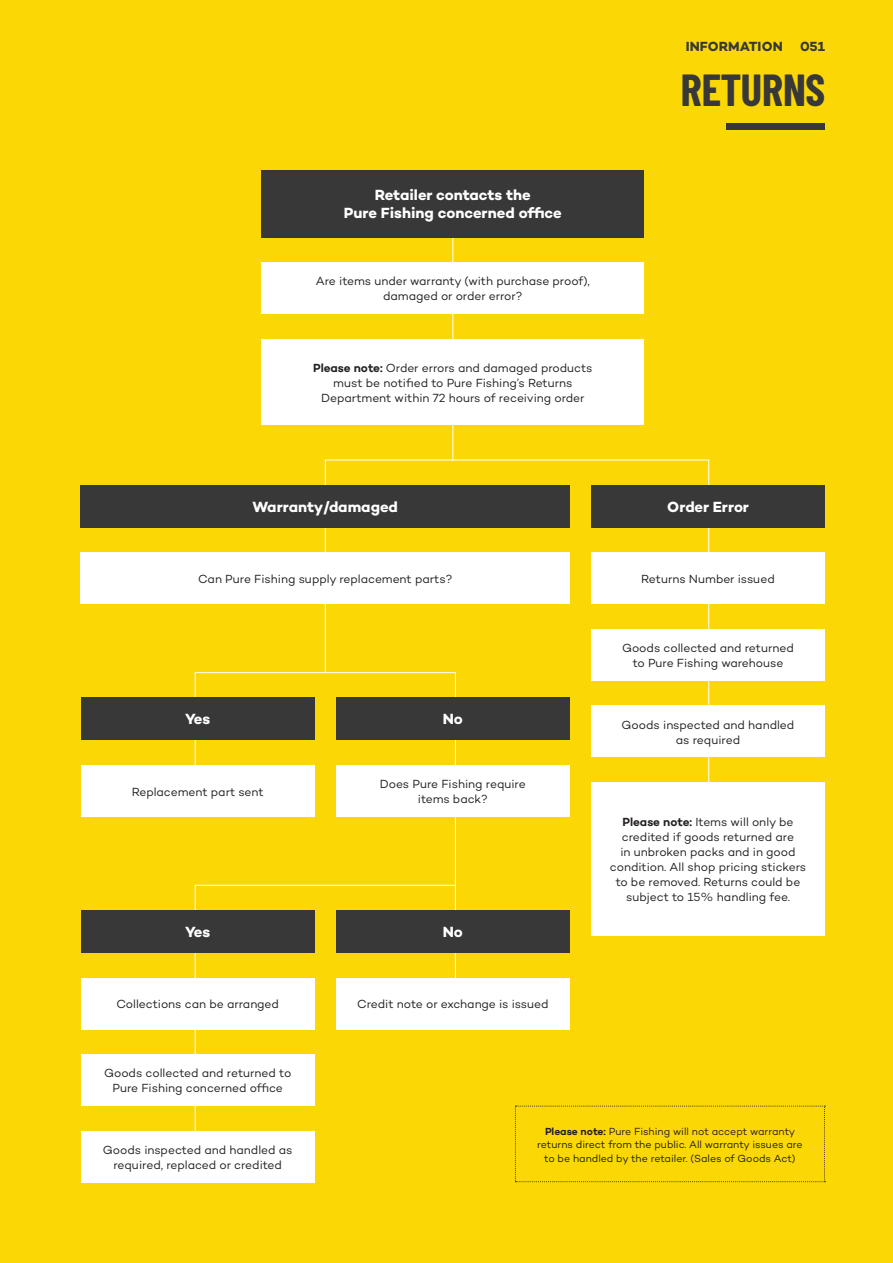
<style>
.page{position:relative;width:893px;height:1263px;background:#fbd805}
.page>*{position:absolute;margin:0;border:0;box-sizing:border-box;transform-origin:0 0}
.t1{font:700 45px "Barlow Condensed";color:#373837}
.returns_question{font:700 15px/18px "Campton";color:#fff;text-align:center}
.t2{font:700 13.5px "Campton";letter-spacing:.005em;color:#373837}
.returns{font:12px/15px "Campton";color:#231f20;text-align:center}
.returns-2{font:10.5px/13.5px "Campton";color:#231f20;text-align:center}
.s1{font-weight:600}
</style>
<div class="page">
<hr style="left:452px;top:218px;width:1px;height:242px;background:#fff">
<svg style="left:194px;top:971px;width:262px;height:160px"></svg>
<svg style="left:194px;top:672px;width:262px;height:299px"></svg>
<svg style="left:324px;top:459px;width:386px;height:439px"></svg>
<div style="left:261px;top:170px;width:383px;height:67px;background:#373837"></div>
<div style="left:261px;top:263px;width:383px;height:51px;background:#fff"></div>
<div style="left:591px;top:485px;width:234px;height:42px;background:#373837"></div>
<div style="left:261px;top:339px;width:383px;height:85px;background:#fff"></div>
<div style="left:591px;top:553px;width:234px;height:51px;background:#fff"></div>
<div style="left:591px;top:629px;width:234px;height:51px;background:#fff"></div>
<div style="left:591px;top:706px;width:234px;height:51px;background:#fff"></div>
<div style="left:81px;top:553px;width:489px;height:51px;background:#fff"></div>
<div style="left:81px;top:485px;width:489px;height:42px;background:#373837"></div>
<div style="left:336px;top:697px;width:234px;height:43px;background:#373837"></div>
<div style="left:81px;top:697px;width:234px;height:43px;background:#373837"></div>
<div style="left:81px;top:765px;width:234px;height:51px;background:#fff"></div>
<div style="left:336px;top:765px;width:234px;height:51px;background:#fff"></div>
<div style="left:81px;top:1054px;width:234px;height:52px;background:#fff"></div>
<div style="left:81px;top:1131px;width:234px;height:51px;background:#fff"></div>
<div style="left:336px;top:910px;width:234px;height:42px;background:#373837"></div>
<div style="left:81px;top:910px;width:234px;height:42px;background:#373837"></div>
<div style="left:336px;top:978px;width:234px;height:51px;background:#fff"></div>
<div style="left:81px;top:978px;width:234px;height:51px;background:#fff"></div>
<svg style="left:515px;top:1106px;width:310px;height:76px"></svg>
<div style="left:591px;top:782px;width:234px;height:153px;background:#fff"></div>
<div style="left:726px;top:123px;width:99px;height:7px;background:#373837"></div>
<p class="t2" style="left:686px;top:37px;width:99px">INFORMATION</p>
<p class="t2" style="left:800px;top:38px;width:26px">051</p>
<p class="returns_question" style="left:344px;top:186px;width:219px">Retailer contacts the<br>Pure Fishing concerned office</p>
<p class="returns" style="left:316px;top:273px;width:276px">Are items under warranty (with purchase proof), damaged or order error?</p>
<p class="returns" style="left:313px;top:360px;width:281px"><span class="s1">Please note:</span> Order errors and damaged products must be notified to Pure Fishing’s Returns<br>Department within 72 hours of receiving order</p>
<p class="t1" style="left:681px;top:58px;width:146px">RETURNS</p>
<p class="returns_question" style="left:253px;top:497px;width:147px">Warranty/damaged</p>
<p class="returns" style="left:198px;top:571px;width:256px">Can Pure Fishing supply replacement parts?</p>
<p class="returns_question" style="left:185px;top:710px;width:27px">Yes</p>
<p class="returns_question" style="left:443px;top:710px;width:22px">No</p>
<p class="returns" style="left:132px;top:784px;width:133px">Replacement part sent</p>
<p class="returns" style="left:380px;top:776px;width:147px">Does Pure Fishing require items back?</p>
<p class="returns_question" style="left:185px;top:923px;width:27px">Yes</p>
<p class="returns_question" style="left:443px;top:923px;width:22px">No</p>
<p class="returns" style="left:116px;top:996px;width:164px">Collections can be arranged</p>
<p class="returns" style="left:357px;top:996px;width:193px">Credit note or exchange is issued</p>
<p class="returns" style="left:104px;top:1065px;width:189px">Goods collected and returned to<br>Pure Fishing concerned office</p>
<p class="returns_question" style="left:667px;top:497px;width:83px">Order Error</p>
<p class="returns" style="left:641px;top:571px;width:135px">Returns Number issued</p>
<p class="returns" style="left:622px;top:640px;width:173px">Goods collected and returned to Pure Fishing warehouse</p>
<p class="returns" style="left:622px;top:717px;width:174px">Goods inspected and handled as required</p>
<p class="returns" style="left:610px;top:814px;width:198px"><span class="s1">Please note:</span> Items will only be credited if goods returned are<br>in unbroken packs and in good condition. All shop pricing stickers to be removed. Returns could be subject to 15% handling fee.</p>
<p class="returns" style="left:103px;top:1142px;width:191px">Goods inspected and handled as required, replaced or credited</p>
<p class="returns-2" style="left:537px;top:1124px;width:267px"><span class="s1">Please note:</span> Pure Fishing will not accept warranty returns direct from the public. All warranty issues are to be handled by the retailer. (Sales of Goods Act)</p>
</div>
